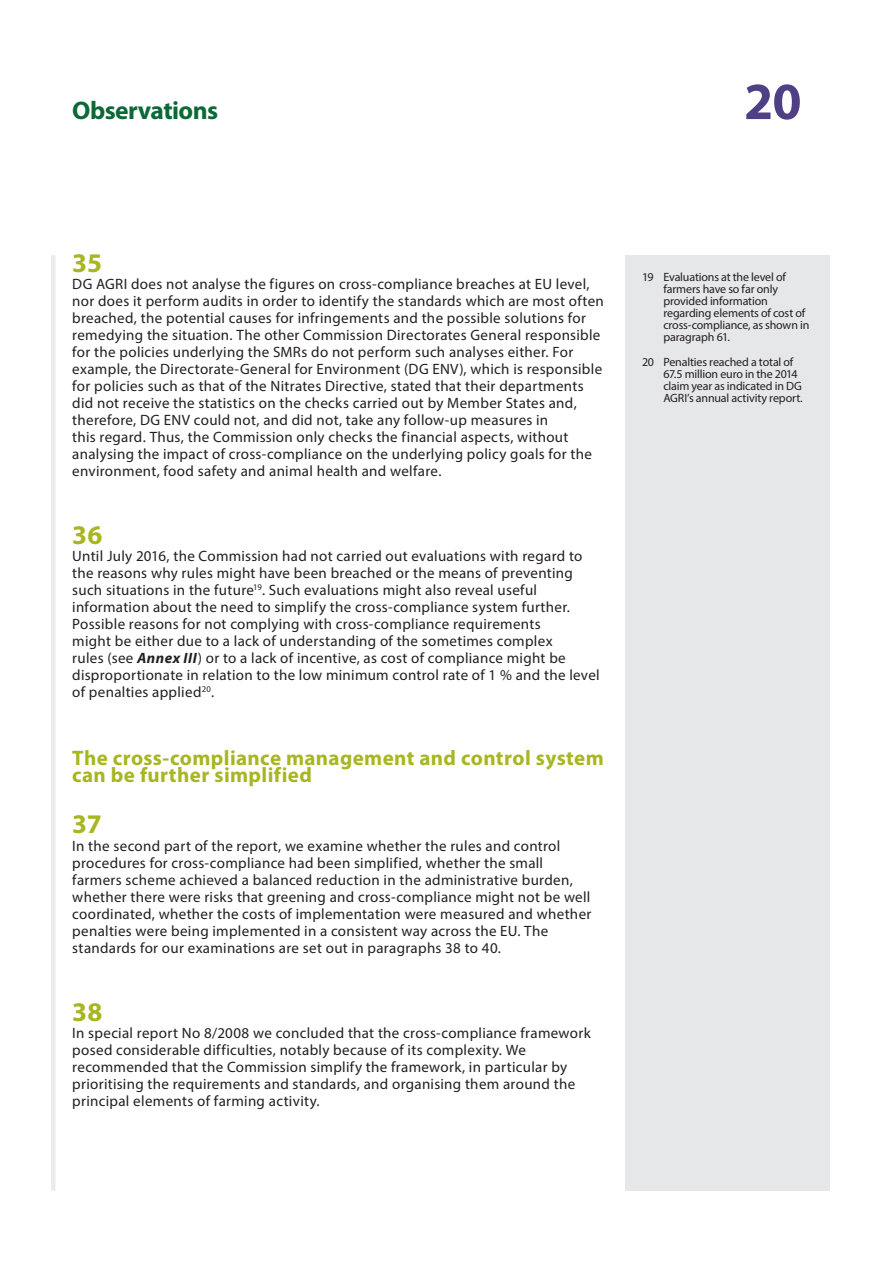
<style>
.page{position:relative;width:893px;height:1263px;background:#fff}
.page>*{position:absolute;margin:0;border:0;box-sizing:border-box;transform-origin:0 0}
.t1{font:700 52.5px "Myriad Pro";color:#4f4085}
.E_05_-_CHAP__1__TEXT{font:700 27px "Myriad Pro";color:#a7b621}
.t2{font:700 25.5px "Myriad Pro";letter-spacing:-.025em;color:#0b6938}
.E_02_-_CHAP__TITRE_C{font:700 21px/17px "Myriad Pro";letter-spacing:.02em;color:#a7b621}
.E_05_-_CHAP__1__TEXT-2{font:15px/17px "Myriad Pro";letter-spacing:.02em;color:#231f20}
.E_08_-_CHAP__FOOTNOT{font:12px/12px "Myriad Pro";letter-spacing:-.015em;color:#231f20}
.s1{font-weight:700;font-style:italic}
</style>
<div class="page">
<div style="left:51px;top:255px;width:5px;height:936px;background:#ebebeb"></div>
<div style="left:625px;top:255px;width:204px;height:936px;background:#e6e7e9"></div>
<h3 class="t2" style="left:72px;top:96px;width:147px">Observations</h3>
<h1 class="t1" style="left:744px;top:72px;width:59px">20</h1>
<p class="E_05_-_CHAP__1__TEXT" style="left:72px;top:248px;width:31px">35</p>
<p class="E_05_-_CHAP__1__TEXT-2" style="left:72px;top:275px;width:533px">DG AGRI does not analyse the figures on cross‑compliance breaches at EU level, nor does it perform audits in order to identify the standards which are most often breached, the potential causes for infringements and the possible solutions for remedying the situation. The other Commission Directorates General responsible for the policies underlying the SMRs do not perform such analyses either. For example, the Directorate‑General for Environment (DG ENV), which is responsible for policies such as that of the Nitrates Directive, stated that their departments did not receive the statistics on the checks carried out by Member States and, therefore, DG ENV could not, and did not, take any follow‑up measures in<br>this regard. Thus, the Commission only checks the financial aspects, without analysing the impact of cross‑compliance on the underlying policy goals for the environment, food safety and animal health and welfare.</p>
<p class="E_05_-_CHAP__1__TEXT" style="left:72px;top:520px;width:32px">36</p>
<p class="E_05_-_CHAP__1__TEXT-2" style="left:72px;top:548px;width:529px">Until July 2016, the Commission had not carried out evaluations with regard to the reasons why rules might have been breached or the means of preventing such situations in the future<sup>19</sup>. Such evaluations might also reveal useful information about the need to simplify the cross‑compliance system further.<br>Possible reasons for not complying with cross‑compliance requirements<br>might be either due to a lack of understanding of the sometimes complex<br>rules (see <span class="s1">Annex III</span>) or to a lack of incentive, as cost of compliance might be disproportionate in relation to the low minimum control rate of 1 % and the level of penalties applied<sup>20</sup>.</p>
<p class="E_02_-_CHAP__TITRE_C" style="left:72px;top:750px;width:533px">The cross‑compliance management and control system can be further simplified</p>
<p class="E_05_-_CHAP__1__TEXT" style="left:72px;top:809px;width:31px">37</p>
<p class="E_05_-_CHAP__1__TEXT-2" style="left:72px;top:837px;width:521px">In the second part of the report, we examine whether the rules and control procedures for cross‑compliance had been simplified, whether the small farmers scheme achieved a balanced reduction in the administrative burden, whether there were risks that greening and cross‑compliance might not be well coordinated, whether the costs of implementation were measured and whether penalties were being implemented in a consistent way across the EU. The standards for our examinations are set out in paragraphs 38 to 40.</p>
<p class="E_05_-_CHAP__1__TEXT" style="left:72px;top:996px;width:32px">38</p>
<p class="E_05_-_CHAP__1__TEXT-2" style="left:72px;top:1024px;width:520px">In special report No 8/2008 we concluded that the cross‑compliance framework posed considerable difficulties, notably because of its complexity. We recommended that the Commission simplify the framework, in particular by prioritising the requirements and standards, and organising them around the principal elements of farming activity.</p>
<p class="E_08_-_CHAP__FOOTNOT" style="left:663px;top:271px;width:148px;text-indent:-21px">19 Evaluations at the level of farmers have so far only provided information regarding elements of cost of cross‑compliance, as shown in paragraph 61.</p>
<p class="E_08_-_CHAP__FOOTNOT" style="left:663px;top:356px;width:141px;text-indent:-21px">20 Penalties reached a total of<br>67.5 million euro in the 2014 claim year as indicated in DG<br>AGRI’s annual activity report.</p>
</div>
